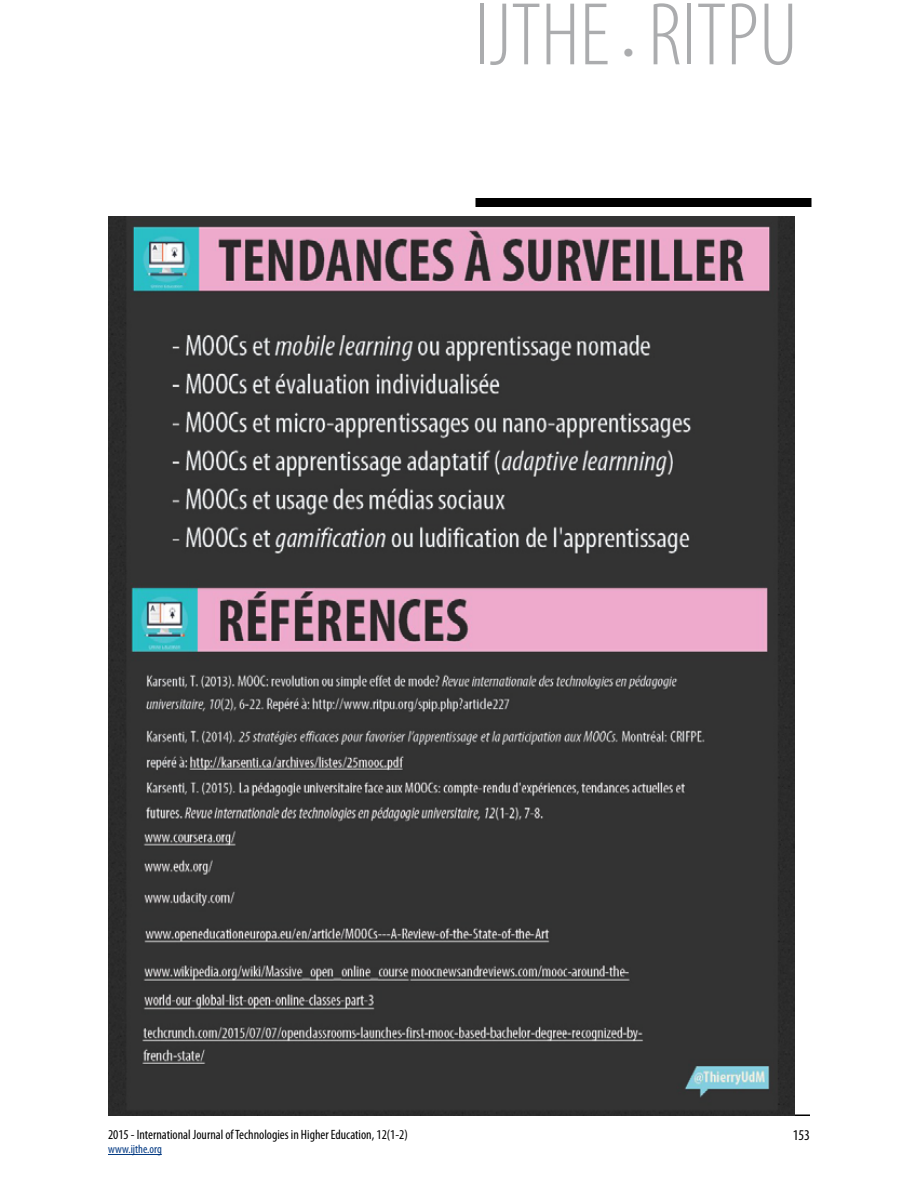
<style>
.page{position:relative;width:918px;height:1188px;background:#fff}
.page>*{position:absolute;margin:0;border:0;box-sizing:border-box;transform-origin:0 0}
.t1{font:300 condensed 90px "Myriad Pro";color:#abacae}
.t2{font:condensed 15px "Myriad Pro";color:#000}
.t3{font:condensed 13.5px "Myriad Pro";color:#000}
.t4{font:condensed 12px "Myriad Pro";color:#003882}
.s1{font-size:45px}
</style>
<div class="page">
<hr style="left:108px;top:1114px;width:702px;height:2px;background:#000">
<hr style="left:108px;top:1154px;width:54px;height:1px;background:#003882">
<div style="left:476px;top:198px;width:336px;height:9px;background:#000"></div>
<img style="left:108px;top:217px;width:687px;height:899px">
<h1 class="t1" style="left:474px;top:-19px;width:325px">IJTHE <span class="s1">•</span> RITPU</h1>
<p class="t3" style="left:108px;top:1126px;width:301px">2015 - International Journal of Technologies in Higher Education, 12(1-2)</p>
<p class="t4" style="left:108px;top:1142px;width:55px">www.ijthe.org</p>
<p class="t2" style="left:793px;top:1126px;width:19px">153</p>
</div>
